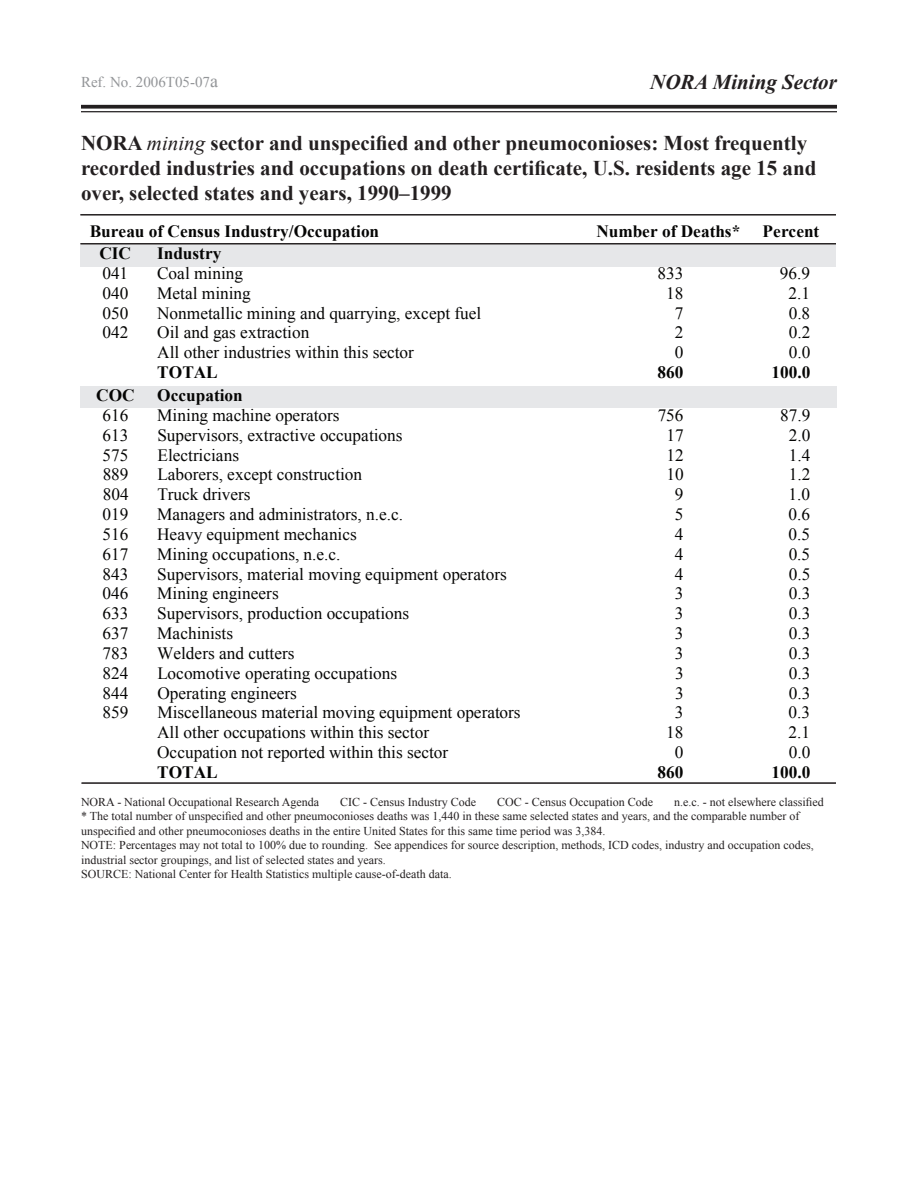
<style>
.page{position:relative;width:918px;height:1188px;background:#fff}
.page>*{position:absolute;margin:0;border:0;box-sizing:border-box;transform-origin:0 0}
.t1{font:700 21px/25.2px "Times New Roman";color:#231f20}
.t2{font:italic 700 21px "Times New Roman";color:#231f20}
.t3{font:17.25px "Times New Roman";color:#050504}
.t4{font:700 17.25px "Times New Roman";color:#050504}
.t5{font:15px "Times New Roman";color:#939598}
.t6{font:12px/14.4px "Times New Roman";color:#231f20}
.s1{font-size:18px}
.s2{font-weight:400;font-style:italic}
</style>
<div class="page">
<svg style="left:81px;top:105px;width:756px;height:4px;background:#393536"></svg>
<hr style="left:81px;top:111px;width:756px;height:1px;background:#231f20">
<div style="left:80px;top:245px;width:756px;height:22px;background:#e6e7e9"></div>
<hr style="left:80px;top:214px;width:756px;height:2px;background:#231f20">
<hr style="left:80px;top:243px;width:756px;height:2px;background:#231f20">
<hr style="left:81px;top:782px;width:755px;height:2px;background:#231f20">
<div style="left:81px;top:386px;width:756px;height:22px;background:#e6e7e9"></div>
<p class="t5" style="left:81px;top:72px;width:139px">Ref. No. 2006T05-07<span class="s1">a</span></p>
<p class="t2" style="left:650px;top:67px;width:188px">NORA Mining Sector</p>
<p class="t1" style="left:81px;top:130px;width:737px">NORA <span class="s2">mining</span> sector and unspecified and other pneumoconioses: Most frequently recorded industries and occupations on death certificate, U.S. residents age 15 and over, selected states and years, 1990–1999</p>
<p class="t4" style="left:90px;top:220px;width:291px">Bureau of Census Industry/Occupation</p>
<p class="t4" style="left:596px;top:220px;width:145px">Number of Deaths*</p>
<p class="t4" style="left:763px;top:220px;width:58px">Percent</p>
<p class="t4" style="left:100px;top:242px;width:33px">CIC</p>
<p class="t4" style="left:157px;top:242px;width:66px">Industry</p>
<p class="t3" style="left:102px;top:262px;width:27px">041</p>
<p class="t3" style="left:157px;top:262px;width:88px">Coal mining</p>
<p class="t3" style="left:657px;top:262px;width:27px">833</p>
<p class="t3" style="left:780px;top:262px;width:32px">96.9</p>
<p class="t3" style="left:102px;top:281px;width:27px">040</p>
<p class="t3" style="left:157px;top:281px;width:95px">Metal mining</p>
<p class="t3" style="left:666px;top:281px;width:19px">18</p>
<p class="t3" style="left:789px;top:281px;width:23px">2.1</p>
<p class="t3" style="left:102px;top:301px;width:27px">050</p>
<p class="t3" style="left:157px;top:301px;width:326px">Nonmetallic mining and quarrying, except fuel</p>
<p class="t3" style="left:675px;top:301px;width:10px">7</p>
<p class="t3" style="left:789px;top:301px;width:23px">0.8</p>
<p class="t3" style="left:102px;top:321px;width:27px">042</p>
<p class="t3" style="left:157px;top:321px;width:154px">Oil and gas extraction</p>
<p class="t3" style="left:675px;top:321px;width:10px">2</p>
<p class="t3" style="left:789px;top:321px;width:23px">0.2</p>
<p class="t3" style="left:157px;top:341px;width:258px">All other industries within this sector</p>
<p class="t3" style="left:675px;top:341px;width:10px">0</p>
<p class="t3" style="left:789px;top:341px;width:23px">0.0</p>
<p class="t4" style="left:157px;top:361px;width:62px">TOTAL</p>
<p class="t4" style="left:658px;top:361px;width:27px">860</p>
<p class="t4" style="left:771px;top:361px;width:40px">100.0</p>
<p class="t4" style="left:96px;top:384px;width:40px">COC</p>
<p class="t4" style="left:157px;top:384px;width:87px">Occupation</p>
<p class="t3" style="left:103px;top:403px;width:27px">616</p>
<p class="t3" style="left:157px;top:403px;width:184px">Mining machine operators</p>
<p class="t3" style="left:658px;top:403px;width:27px">756</p>
<p class="t3" style="left:780px;top:403px;width:32px">87.9</p>
<p class="t3" style="left:103px;top:423px;width:27px">613</p>
<p class="t3" style="left:157px;top:423px;width:247px">Supervisors, extractive occupations</p>
<p class="t3" style="left:666px;top:423px;width:19px">17</p>
<p class="t3" style="left:789px;top:423px;width:23px">2.0</p>
<p class="t3" style="left:103px;top:443px;width:27px">575</p>
<p class="t3" style="left:157px;top:443px;width:83px">Electricians</p>
<p class="t3" style="left:666px;top:443px;width:19px">12</p>
<p class="t3" style="left:789px;top:443px;width:23px">1.4</p>
<p class="t3" style="left:103px;top:463px;width:27px">889</p>
<p class="t3" style="left:157px;top:463px;width:206px">Laborers, except construction</p>
<p class="t3" style="left:666px;top:463px;width:19px">10</p>
<p class="t3" style="left:789px;top:463px;width:23px">1.2</p>
<p class="t3" style="left:103px;top:483px;width:27px">804</p>
<p class="t3" style="left:157px;top:483px;width:95px">Truck drivers</p>
<p class="t3" style="left:675px;top:483px;width:10px">9</p>
<p class="t3" style="left:789px;top:483px;width:23px">1.0</p>
<p class="t3" style="left:102px;top:503px;width:27px">019</p>
<p class="t3" style="left:157px;top:503px;width:248px">Managers and administrators, n.e.c.</p>
<p class="t3" style="left:675px;top:503px;width:10px">5</p>
<p class="t3" style="left:789px;top:503px;width:23px">0.6</p>
<p class="t3" style="left:102px;top:522px;width:27px">516</p>
<p class="t3" style="left:157px;top:522px;width:201px">Heavy equipment mechanics</p>
<p class="t3" style="left:675px;top:522px;width:10px">4</p>
<p class="t3" style="left:789px;top:522px;width:23px">0.5</p>
<p class="t3" style="left:102px;top:542px;width:27px">617</p>
<p class="t3" style="left:157px;top:542px;width:185px">Mining occupations, n.e.c.</p>
<p class="t3" style="left:675px;top:542px;width:10px">4</p>
<p class="t3" style="left:789px;top:542px;width:23px">0.5</p>
<p class="t3" style="left:102px;top:562px;width:27px">843</p>
<p class="t3" style="left:157px;top:562px;width:351px">Supervisors, material moving equipment operators</p>
<p class="t3" style="left:675px;top:562px;width:10px">4</p>
<p class="t3" style="left:789px;top:562px;width:23px">0.5</p>
<p class="t3" style="left:103px;top:582px;width:27px">046</p>
<p class="t3" style="left:157px;top:582px;width:123px">Mining engineers</p>
<p class="t3" style="left:675px;top:582px;width:10px">3</p>
<p class="t3" style="left:789px;top:582px;width:23px">0.3</p>
<p class="t3" style="left:103px;top:602px;width:27px">633</p>
<p class="t3" style="left:157px;top:602px;width:254px">Supervisors, production occupations</p>
<p class="t3" style="left:675px;top:602px;width:10px">3</p>
<p class="t3" style="left:789px;top:602px;width:23px">0.3</p>
<p class="t3" style="left:103px;top:622px;width:27px">637</p>
<p class="t3" style="left:157px;top:622px;width:77px">Machinists</p>
<p class="t3" style="left:675px;top:622px;width:10px">3</p>
<p class="t3" style="left:789px;top:622px;width:23px">0.3</p>
<p class="t3" style="left:103px;top:642px;width:27px">783</p>
<p class="t3" style="left:157px;top:642px;width:139px">Welders and cutters</p>
<p class="t3" style="left:675px;top:642px;width:10px">3</p>
<p class="t3" style="left:789px;top:642px;width:23px">0.3</p>
<p class="t3" style="left:103px;top:661px;width:27px">824</p>
<p class="t3" style="left:157px;top:661px;width:241px">Locomotive operating occupations</p>
<p class="t3" style="left:675px;top:661px;width:10px">3</p>
<p class="t3" style="left:789px;top:661px;width:23px">0.3</p>
<p class="t3" style="left:103px;top:681px;width:27px">844</p>
<p class="t3" style="left:157px;top:681px;width:141px">Operating engineers</p>
<p class="t3" style="left:675px;top:681px;width:10px">3</p>
<p class="t3" style="left:789px;top:681px;width:23px">0.3</p>
<p class="t3" style="left:103px;top:701px;width:27px">859</p>
<p class="t3" style="left:157px;top:701px;width:365px">Miscellaneous material moving equipment operators</p>
<p class="t3" style="left:675px;top:701px;width:10px">3</p>
<p class="t3" style="left:789px;top:701px;width:23px">0.3</p>
<p class="t3" style="left:157px;top:721px;width:274px">All other occupations within this sector</p>
<p class="t3" style="left:666px;top:721px;width:19px">18</p>
<p class="t3" style="left:789px;top:721px;width:23px">2.1</p>
<p class="t3" style="left:157px;top:741px;width:293px">Occupation not reported within this sector</p>
<p class="t3" style="left:675px;top:741px;width:10px">0</p>
<p class="t3" style="left:789px;top:741px;width:23px">0.0</p>
<p class="t4" style="left:157px;top:761px;width:62px">TOTAL</p>
<p class="t4" style="left:658px;top:761px;width:27px">860</p>
<p class="t4" style="left:771px;top:761px;width:40px">100.0</p>
<p class="t6" style="left:81px;top:795px;width:240px">NORA - National Occupational Research Agenda</p>
<p class="t6" style="left:340px;top:795px;width:137px">CIC - Census Industry Code</p>
<p class="t6" style="left:497px;top:795px;width:157px">COC - Census Occupation Code</p>
<p class="t6" style="left:674px;top:795px;width:151px">n.e.c. - not elsewhere classified</p>
<p class="t6" style="left:81px;top:809px;width:720px">* The total number of unspecified and other pneumoconioses deaths was 1,440 in these same selected states and years, and the comparable number of unspecified and other pneumoconioses deaths in the entire United States for this same time period was 3,384.</p>
<p class="t6" style="left:81px;top:838px;width:734px">NOTE: Percentages may not total to 100% due to rounding. See appendices for source description, methods, ICD codes, industry and occupation codes, industrial sector groupings, and list of selected states and years.</p>
<p class="t6" style="left:81px;top:867px;width:372px">SOURCE: National Center for Health Statistics multiple cause-of-death data.</p>
</div>
